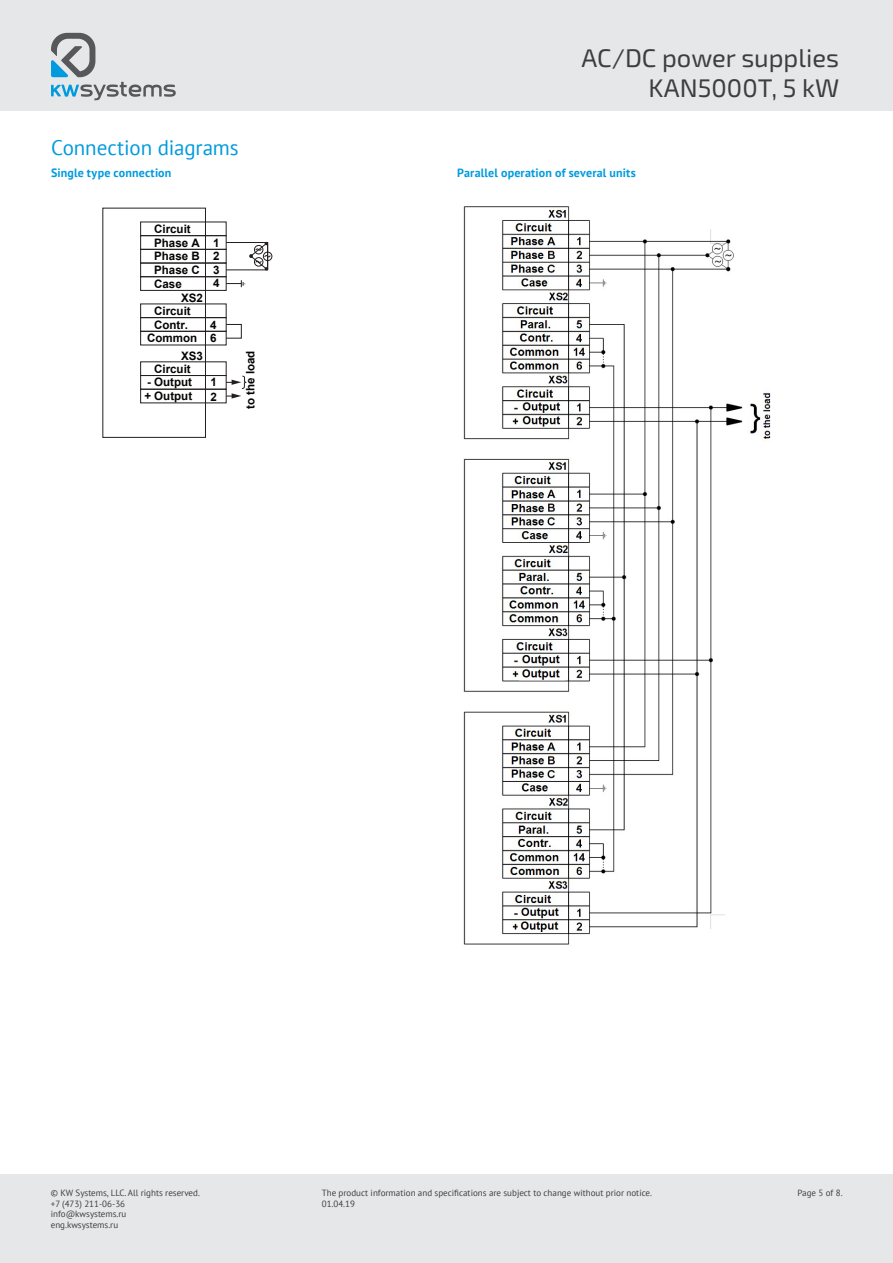
<style>
.page{position:relative;width:893px;height:1263px;background:#fff}
.page>*{position:absolute;margin:0;border:0;box-sizing:border-box;transform-origin:0 0}
.t1{font:25.5px/30.6px "Exo 2.0";color:#3e3e3f;text-align:right}
.подзаголовок{font:21px "PT Sans";letter-spacing:-.005em;color:#009bde}
.текст{font:700 12px "PT Sans";letter-spacing:.015em;color:#009bde}
.подзаголовок-2{font:700 12px "PT Sans";letter-spacing:.015em;color:#009bde}
.t2{font:700 11.7px/13.5px "Arial";color:#050504}
.t3{font:9px/10.8px "PT Sans";color:#3e3e3f}
</style>
<div class="page">
<div style="left:0;top:1175px;width:893px;height:88px;background:#e6e7e9"></div>
<div style="left:0;top:0;width:893px;height:110px;background:#e6e7e9"></div>
<svg style="left:51px;top:33px;width:125px;height:67px"></svg>
<div style="left:140px;top:235px;width:87px;height:15px;border:1px solid #231f20"></div>
<div style="left:140px;top:249px;width:87px;height:14px;border:1px solid #231f20"></div>
<div style="left:140px;top:263px;width:87px;height:14px;border:1px solid #231f20"></div>
<div style="left:140px;top:276px;width:87px;height:15px;border:1px solid #231f20"></div>
<div style="left:140px;top:317px;width:87px;height:15px;border:1px solid #231f20"></div>
<div style="left:140px;top:331px;width:87px;height:14px;border:1px solid #231f20"></div>
<div style="left:140px;top:375px;width:87px;height:15px;border:1px solid #231f20"></div>
<div style="left:140px;top:389px;width:87px;height:14px;border:1px solid #231f20"></div>
<div style="left:102px;top:208px;width:104px;height:230px;border:1px solid #231f20"></div>
<div style="left:226px;top:242px;width:42px;height:28px;border:1px solid #231f20"></div>
<div style="left:263px;top:252px;width:9px;height:9px;border:1px solid #231f20;border-radius:50%"></div>
<svg style="left:249px;top:242px;width:22px;height:29px"></svg>
<svg style="left:226px;top:280px;width:19px;height:7px"></svg>
<div style="left:226px;top:324px;width:16px;height:15px;border:1px solid #231f20"></div>
<svg style="left:226px;top:375px;width:21px;height:24px"></svg>
<img style="left:463px;top:206px;width:308px;height:739px">
<h1 class="t1" style="left:581px;top:43px;width:259px">AC/DC power supplies<br>KAN5000T, 5 kW</h1>
<p class="подзаголовок" style="left:51px;top:134px;width:189px">Connection diagrams</p>
<p class="подзаголовок-2" style="left:51px;top:165px;width:122px">Single type connection</p>
<p class="текст" style="left:457px;top:165px;width:180px">Parallel operation of several units</p>
<p class="t2" style="left:154px;top:222px;width:38px">Circuit</p>
<p class="t2" style="left:213px;top:236px;width:8px;text-align:justify">1<br>2<br>3<br>4</p>
<p class="t2" style="left:210px;top:318px;width:8px">4<br>6</p>
<p class="t2" style="left:154px;top:237px;width:47px;line-height:12.9px">Phase A<br>Phase B</p>
<p class="t2" style="left:154px;top:263px;width:47px;line-height:14.1px">Phase C<br>Case</p>
<p class="t2" style="left:181px;top:292px;width:23px">XS2</p>
<p class="t2" style="left:154px;top:304px;width:38px">Circuit</p>
<p class="t2" style="left:147px;top:318px;width:52px;text-align:center">Contr.<br>Common</p>
<p class="t2" style="left:181px;top:349px;width:23px">XS3</p>
<p class="t2" style="left:154px;top:363px;width:38px">Circuit</p>
<p class="t2" style="left:144px;top:376px;width:49px;line-height:14.1px">- Output + Output</p>
<p class="t2" style="left:211px;top:376px;width:8px">1</p>
<p class="t2" style="left:211px;top:390px;width:8px">2</p>
<p class="t2" style="left:244px;top:409px;width:60px;rotate:-90deg">to the load</p>
<p class="t3" style="left:51px;top:1187px;width:151px">© KW Systems, LLC. All rights reserved. +7 (473) 211-06-36 info@kwsystems.ru<br>eng.kwsystems.ru</p>
<p class="t3" style="left:322px;top:1187px;width:332px">The product information and specifications are subject to change without prior notice.</p>
<p class="t3" style="left:797px;top:1187px;width:47px">Page 5 of 8.</p>
<p class="t3" style="left:322px;top:1198px;width:35px">01.04.19</p>
</div>
